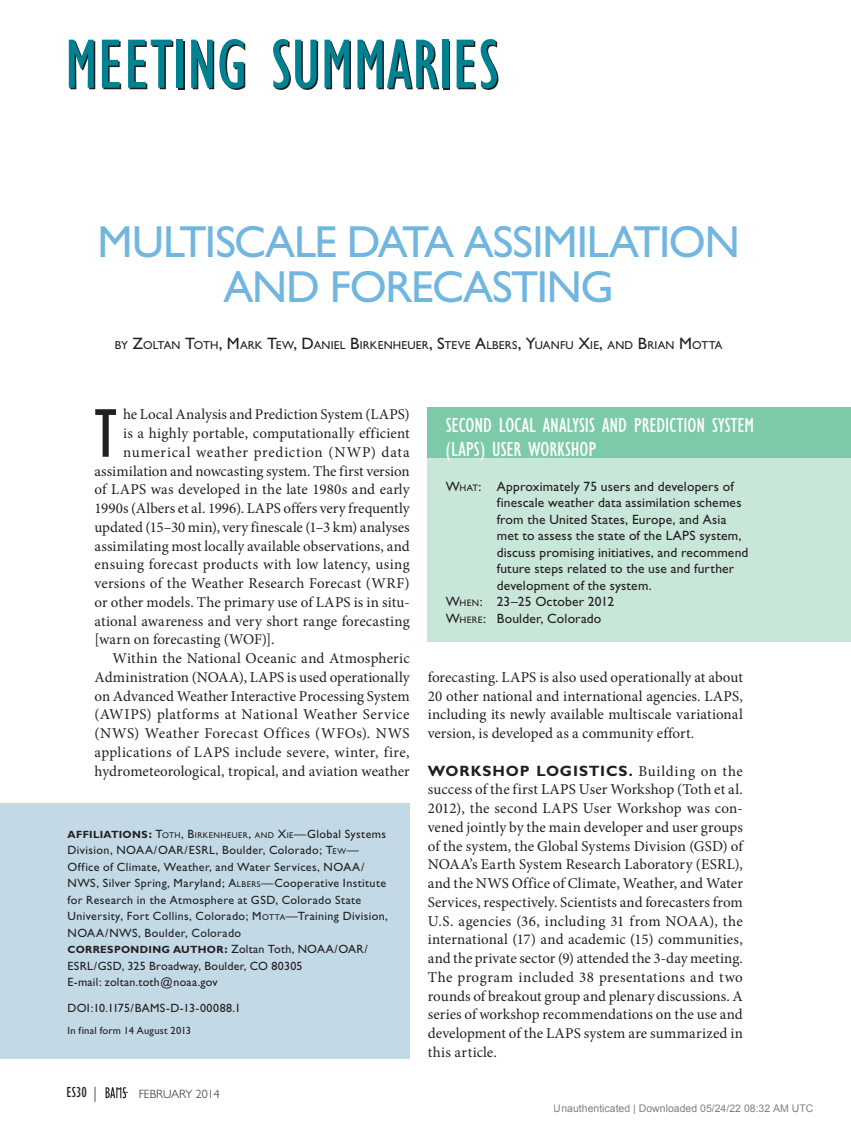
<style>
.page{position:relative;width:851px;height:1134px;background:#fff}
.page>*{position:absolute;margin:0;border:0;box-sizing:border-box;transform-origin:0 0}
.First_Paragraph_w_Dr{font:condensed 71.1px "Gill Sans";color:#231f20}
.Article_Title__Main{font:45px/45px "Gill Sans";letter-spacing:-.03em;color:#70b6df;text-align:center}
.Sidebar_Title__R_col{font:condensed 21px/24px "Gill Sans";color:#fff}
.First_Paragraph_w_bo{font:15px/18.8px "Minion Pro";letter-spacing:.01em;color:#231f20;text-align:justify}
.First_Paragraph_w_Dr-2{font:15px "Minion Pro";letter-spacing:.01em;color:#231f20}
.Body_Text{font:15px/18.8px "Minion Pro";color:#231f20;text-align:justify}
.First_Paragraph_w_Dr-3{font:15px "Minion Pro";letter-spacing:.045em;color:#231f20}
.t1{font:condensed 15px "Gill Sans";color:#231f20}
.Sidebar_First_Paragr{font:13.5px/16.5px "Gill Sans";letter-spacing:.015em;color:#231f20}
.Affiliation_Correspo{font:12px/16.5px "Gill Sans";letter-spacing:.03em;color:#231f20}
.e-mail{font:12px "Gill Sans";letter-spacing:.015em;color:#231f20}
.t2{font:300 12px "Gill Sans";color:#231f20}
.Authors{font:11.55px "Gill Sans";letter-spacing:.015em;color:#231f20}
.t3{font:10.5px "Arial";color:rgb(0 0 0/.5)}
.In_Final_Form_Copyri{font:10.5px "Gill Sans";letter-spacing:.02em;color:#231f20}
.Affiliation_Correspo-2{font:8.4px "Gill Sans";letter-spacing:.05em;color:#231f20}
.s1{font-size:16.5px}
.s2{font-weight:700;font-size:10.5px}
.s3{font-weight:700;font-size:12px}
.s4{font-size:12px}
.s5{font-style:inherit}
.s6{font-size:8.4px}
.s7{font-weight:700}
.s8{font-weight:300;font-stretch:normal}
.s9{font-size:9.45px}
.s10{font-family:"Gill Sans";font-weight:700}
</style>
<div class="page">
<div style="left:428px;top:407px;width:422px;height:234px;background:#c9e7d8"></div>
<div style="left:428px;top:407px;width:422px;height:51px;background:#7dcaa9"></div>
<div style="left:0;top:804px;width:410px;height:255px;background:#c3dae6"></div>
<div style="left:178px;top:41px;width:6px;height:48px;background:#231f20"></div>
<div style="left:444px;top:41px;width:6px;height:48px;background:#008293"></div>
<svg style="left:69px;top:40px;width:26px;height:49px"></svg>
<svg style="left:102px;top:40px;width:19px;height:49px"></svg>
<svg style="left:128px;top:40px;width:45px;height:49px"></svg>
<div style="left:177px;top:40px;width:6px;height:48px;background:#008293"></div>
<svg style="left:191px;top:39px;width:54px;height:51px"></svg>
<svg style="left:273px;top:39px;width:45px;height:51px"></svg>
<svg style="left:324px;top:40px;width:27px;height:49px"></svg>
<svg style="left:357px;top:39px;width:82px;height:50px"></svg>
<div style="left:442px;top:40px;width:6px;height:48px;background:#008293"></div>
<svg style="left:456px;top:39px;width:42px;height:51px"></svg>
<svg style="left:105px;top:1087px;width:24px;height:12px"></svg>
<svg style="left:106px;top:1087px;width:22px;height:11px"></svg>
<p class="Article_Title__Main" style="left:98px;top:219px;width:643px">MULTISCALE DATA ASSIMILATION<br>AND FORECASTING</p>
<p class="Authors" style="left:115px;top:338px;width:609px">BY <span class="s1">Z</span>OLTAN <span class="s1">T</span>OTH<span class="s1">, M</span>ARK <span class="s1">T</span>EW<span class="s1">, D</span>ANIEL <span class="s1">B</span> IRKENHEUER<span class="s1">, S</span>TEVE <span class="s1">A</span>LBERS<span class="s1">, Y</span>UANFU <span class="s1">X</span>IE<span class="s1">,</span> AND <span class="s1">B</span> RIAN <span class="s1">M</span>OTTA</p>
<p class="First_Paragraph_w_Dr" style="left:94px;top:395px;width:24px">T</p>
<p class="First_Paragraph_w_Dr-2" style="left:123px;top:404px;width:288px">he Local Analysis and Prediction System (LAPS)</p>
<p class="First_Paragraph_w_Dr-2" style="left:123px;top:423px;width:288px">is a highly portable, computationally efficient</p>
<p class="First_Paragraph_w_Dr-3" style="left:123px;top:442px;width:288px">numerical weather prediction (NWP) data</p>
<p class="First_Paragraph_w_Dr-2" style="left:94px;top:461px;width:316px">assimilation and nowcasting system. The first version</p>
<p class="First_Paragraph_w_Dr-2" style="left:94px;top:479px;width:317px">of LAPS was developed in the late 1980s and early</p>
<p class="First_Paragraph_w_Dr-2" style="left:94px;top:498px;width:316px">1990s (Albers et al. 1996). LAPS offers very frequently</p>
<p class="First_Paragraph_w_Dr-2" style="left:94px;top:517px;width:316px">updated (15–30 min), very finescale (1–3 km) analyses</p>
<p class="First_Paragraph_w_Dr-2" style="left:94px;top:536px;width:317px">assimilating most locally available observations, and</p>
<p class="First_Paragraph_w_Dr-2" style="left:94px;top:554px;width:316px">ensuing forecast products with low latency, using</p>
<p class="First_Paragraph_w_Dr-2" style="left:94px;top:573px;width:316px">versions of the Weather Research Forecast (WRF)</p>
<p class="First_Paragraph_w_Dr-2" style="left:94px;top:592px;width:317px">or other models. The primary use of LAPS is in situ-</p>
<p class="First_Paragraph_w_Dr-2" style="left:94px;top:611px;width:317px">ational awareness and very short range forecasting</p>
<p class="First_Paragraph_w_Dr-2" style="left:94px;top:629px;width:181px">[warn on forecasting (WOF)].</p>
<p class="Body_Text" style="left:94px;top:649px;width:317px;text-indent:18px">Within the National Oceanic and Atmospheric Administration (NOAA), LAPS is used operationally on Advanced Weather Interactive Processing System (AWIPS) platforms at National Weather Service (NWS) Weather Forecast Offices (WFOs). NWS applications of LAPS include severe, winter, fire, hydrometeorological, tropical, and aviation weather</p>
<p class="Affiliation_Correspo-2" style="left:68px;top:830px;width:320px"><span class="s2">AFFILIATIONS</span><span class="s3">:</span> <span class="s4">T</span>OTH<span class="s4">, B</span> IRKENHEUER<span class="s4">,</span> AND <span class="s4">X</span>IE<span class="s4">—Global Systems</span></p>
<p class="Affiliation_Correspo" style="left:68px;top:842px;width:322px">Division, NOAA/OAR/ESRL, Boulder, Colorado; <span class="s5">T</span><span class="s6">EW</span>— Office of Climate, Weather, and Water Services, NOAA/ NWS, Silver Spring, Maryland; <span class="s5">A</span><span class="s6">LBERS</span>—Cooperative Institute for Research in the Atmosphere at GSD, Colorado State University, Fort Collins, Colorado; <span class="s5">M</span><span class="s6">OTTA</span>—Training Division, NOAA/NWS, Boulder, Colorado</p>
<p class="Affiliation_Correspo" style="left:68px;top:941px;width:302px"><span class="s2">CORRESPONDING AUTHOR</span><span class="s7">:</span> Zoltan Toth, NOAA/OAR/<br>ESRL/GSD, 325 Broadway, Boulder, CO 80305</p>
<p class="e-mail" style="left:68px;top:975px;width:151px">E-mail: zoltan.toth@noaa.gov</p>
<p class="e-mail" style="left:68px;top:1001px;width:175px">DOI:10.1175/BAMS-D-13-00088.1</p>
<p class="In_Final_Form_Copyri" style="left:68px;top:1025px;width:125px">In final form 14 August 2013</p>
<p class="t1" style="left:66px;top:1084px;width:32px">ES30 <span class="s8">|</span></p>
<p class="t2" style="left:139px;top:1087px;width:83px">FEBRUARY 2014</p>
<p class="Sidebar_Title__R_col" style="left:446px;top:414px;width:310px">SECOND LOCAL ANALYSIS AND PREDICTION SYSTEM (LAPS) USER WORKSHOP</p>
<p class="Sidebar_First_Paragr" style="left:496px;top:478px;width:253px;text-indent:-51px"><span class="s5">W</span><span class="s9">HAT</span>: Approximately 75 users and developers of finescale weather data assimilation schemes from the United States, Europe, and Asia met to assess the state of the LAPS system, discuss promising initiatives, and recommend future steps related to the use and further development of the system.</p>
<p class="Sidebar_First_Paragr" style="left:446px;top:594px;width:170px"><span class="s5">W</span><span class="s9">HEN</span>: 23–25 October 2012</p>
<p class="Sidebar_First_Paragr" style="left:446px;top:610px;width:157px"><span class="s5">W</span><span class="s9">HERE</span>: Boulder, Colorado</p>
<p class="Body_Text" style="left:428px;top:668px;width:316px">forecasting. LAPS is also used operationally at about 20 other national and international agencies. LAPS, including its newly available multiscale variational version, is developed as a community effort.</p>
<p class="First_Paragraph_w_bo" style="left:428px;top:761px;width:317px"><span class="s10">WORKSHOP LOGISTICS.</span> Building on the success of the first LAPS User Workshop (Toth et al.<br>2012), the second LAPS User Workshop was con&shy;vened jointly by the main developer and user groups of the system, the Global Systems Division (GSD) of NOAA’s Earth System Research Laboratory (ESRL), and the NWS Office of Climate, Weather, and Water Services, respectively. Scientists and forecasters from U.S. agencies (36, including 31 from NOAA), the international (17) and academic (15) communities, and the private sector (9) attended the 3-day meeting.<br>The program included 38 presentations and two rounds of breakout group and plenary discussions. A series of workshop recommendations on the use and development of the LAPS system are summarized in this article.</p>
<p class="t3" style="left:553px;top:1102px;width:261px">Unauthenticated | Downloaded 05/24/22 08:32 AM UTC</p>
</div>
